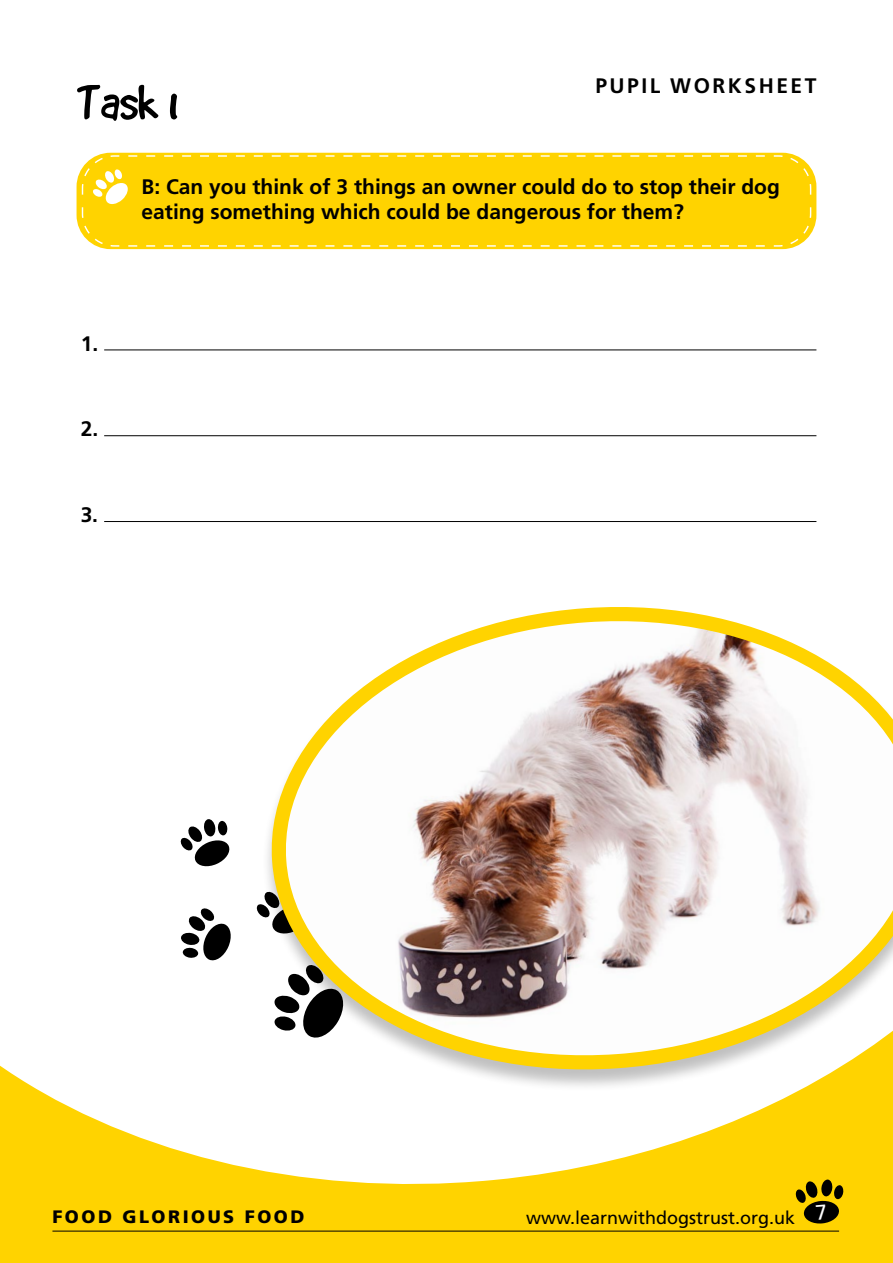
<style>
.page{position:relative;width:893px;height:1263px;background:#fff}
.page>*{position:absolute;margin:0;border:0;box-sizing:border-box;transform-origin:0 0}
.t1{font:54px "Good Dog Plain";color:#000}
.t2{font:700 21px/25.2px "Frutiger";color:#000}
.t3{font:700 21px "Frutiger";letter-spacing:.12em;color:#000}
.t4{font:18px "Frutiger";color:#000}
.t5{font:900 18px "Frutiger";letter-spacing:.14em;color:#000}
</style>
<div class="page">
<svg style="left:0;top:1065px;width:893px;height:198px;fill:#ffd300"></svg>
<hr style="left:52px;top:1231px;width:787px;height:1px;background:#000">
<svg style="left:256px;top:904px;width:5px;height:12px"></svg>
<svg style="left:181px;top:908px;width:50px;height:53px"></svg>
<svg style="left:180px;top:819px;width:50px;height:48px"></svg>
<div style="left:77px;top:153px;width:739px;height:96px;background:#ffd300;border-radius:34px"></div>
<svg style="left:81px;top:155px;width:731px;height:92px"></svg>
<svg style="left:82px;top:155px;width:683px;height:50px"></svg>
<hr style="left:104px;top:350px;width:712px;height:1px;background:#000">
<hr style="left:104px;top:435px;width:712px;height:1px;background:#000">
<hr style="left:104px;top:521px;width:712px;height:1px;background:#000">
<div style="left:261px;top:607px;width:632px;height:485px;background:#000;opacity:.25"></div>
<svg style="left:271px;top:607px;width:622px;height:469px"></svg>
<svg style="left:795px;top:1179px;width:49px;height:45px;background:#7f6900"></svg>
<h1 class="t1" style="left:77px;top:76px;width:102px">Task 1</h1>
<p class="t3" style="left:595px;top:73px;width:223px">PUPIL WORKSHEET</p>
<p class="t2" style="left:81px;top:331px;width:19px">1.</p>
<p class="t2" style="left:81px;top:416px;width:19px">2.</p>
<p class="t2" style="left:81px;top:502px;width:19px">3.</p>
<p class="t2" style="left:142px;top:174px;width:640px">B: Can you think of 3 things an owner could do to stop their dog eating something which could be dangerous for them?</p>
<p class="t5" style="left:52px;top:1206px;width:253px">FOOD GLORIOUS FOOD</p>
<p class="t4" style="left:526px;top:1207px;width:271px">www.learnwithdogstrust.org.uk</p>
</div>
